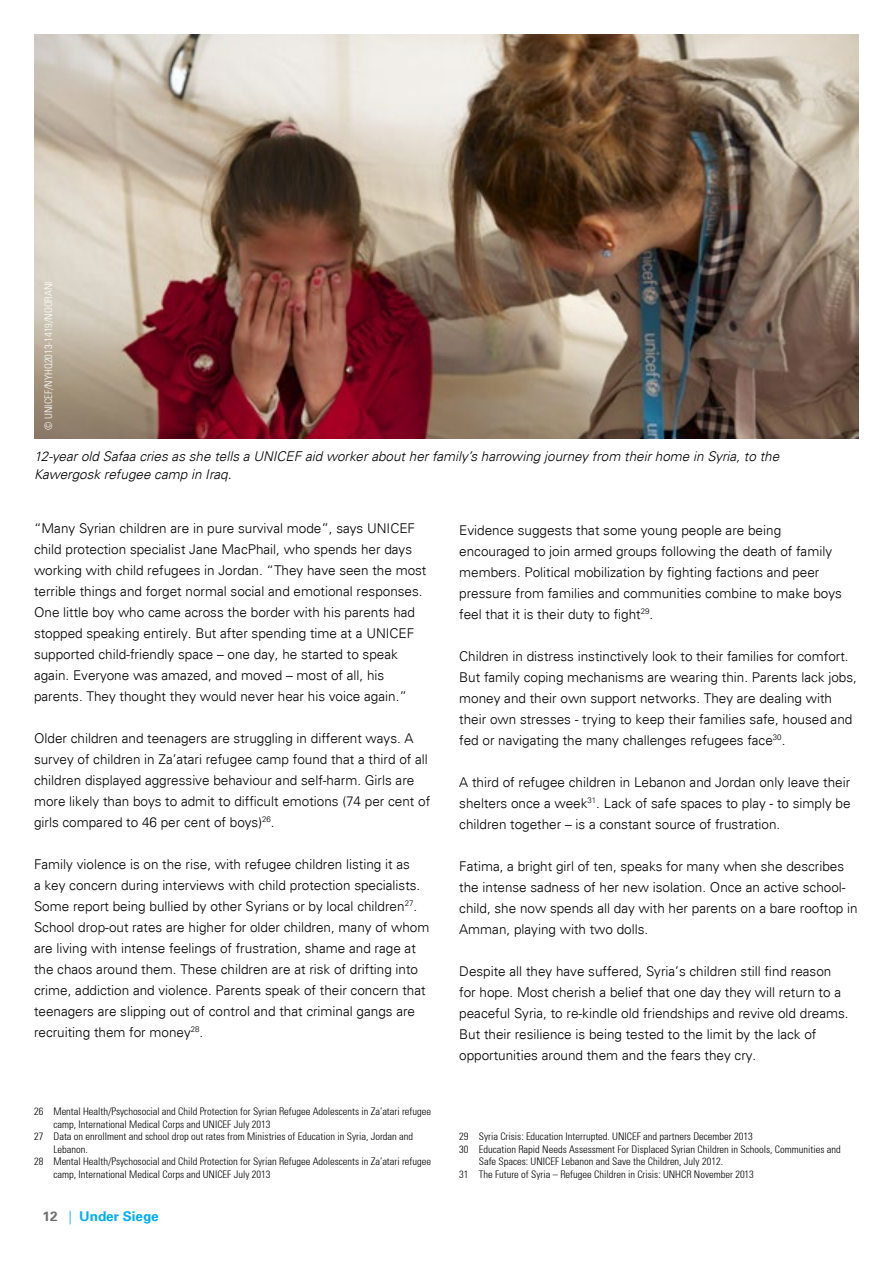
<style>
.page{position:relative;width:893px;height:1263px;background:#fff}
.page>*{position:absolute;margin:0;border:0;box-sizing:border-box;transform-origin:0 0}
.t1{font:300 13.5px/21px "Univers";color:#000}
.t2{font:italic 300 13.5px/18px "Univers 45";color:#000}
.t3{font:700 13.5px "Univers 65";color:#00aeef}
.t4{font:300 condensed 10.5px "Univers 47";color:#000}
.t5{font:300 condensed 10.5px "Univers 47";color:#fff}
.s1{color:#6d6e71}
.s2{font-family:"Univers";font-weight:300}
</style>
<div class="page">
<img style="left:34px;top:34px;width:825px;height:404px">
<p class="t5" style="left:42px;top:429px;width:148px;rotate:-90deg">© UNICEF/NYHQ2013-1419/Noorani</p>
<p class="t2" style="left:34px;top:447px;width:747px">12-year old Safaa cries as she tells a UNICEF aid worker about her family’s harrowing journey from their home in Syria, to the<br>Kawergosk refugee camp in Iraq.</p>
<p class="t1" style="left:34px;top:517px;width:394px">“Many Syrian children are in pure survival mode”, says UNICEF child protection specialist Jane MacPhail, who spends her days working with child refugees in Jordan. “They have seen the most terrible things and forget normal social and emotional responses.<br>One little boy who came across the border with his parents had stopped speaking entirely. But after spending time at a UNICEF supported child-friendly space – one day, he started to speak again. Everyone was amazed, and moved – most of all, his parents. They thought they would never hear his voice again.”</p>
<p class="t1" style="left:34px;top:728px;width:398px">Older children and teenagers are struggling in different ways. A survey of children in Za’atari refugee camp found that a third of all children displayed aggressive behaviour and self-harm. Girls are more likely than boys to admit to difficult emotions (74 per cent of girls compared to 46 per cent of boys)<sup>26</sup>.</p>
<p class="t1" style="left:34px;top:853px;width:397px">Family violence is on the rise, with refugee children listing it as<br>a key concern during interviews with child protection specialists.<br>Some report being bullied by other Syrians or by local children<sup>27</sup>.<br>School drop-out rates are higher for older children, many of whom are living with intense feelings of frustration, shame and rage at the chaos around them. These children are at risk of drifting into crime, addiction and violence. Parents speak of their concern that teenagers are slipping out of control and that criminal gangs are recruiting them for money<sup>28</sup>.</p>
<p class="t4" style="left:34px;top:1105px;width:399px">26 Mental Health/Psychosocial and Child Protection for Syrian Refugee Adolescents in Za’atari refugee</p>
<p class="t4" style="left:54px;top:1117px;width:218px">camp, International Medical Corps and UNICEF July 2013</p>
<p class="t4" style="left:34px;top:1130px;width:381px">27 Data on enrollment and school drop out rates from Ministries of Education in Syria, Jordan and</p>
<p class="t4" style="left:54px;top:1143px;width:36px">Lebanon.</p>
<p class="t4" style="left:34px;top:1155px;width:399px">28 Mental Health/Psychosocial and Child Protection for Syrian Refugee Adolescents in Za’atari refugee</p>
<p class="t4" style="left:54px;top:1168px;width:218px">camp, International Medical Corps and UNICEF July 2013</p>
<p class="t3" style="left:43px;top:1207px;width:118px"><span class="s1">12</span> <span class="s2">|</span> Under Siege</p>
<p class="t1" style="left:459px;top:520px;width:384px">Evidence suggests that some young people are being encouraged to join armed groups following the death of family members. Political mobilization by fighting factions and peer pressure from families and communities combine to make boys feel that it is their duty to fight<sup>29</sup>.</p>
<p class="t1" style="left:459px;top:646px;width:399px">Children in distress instinctively look to their families for comfort.<br>But family coping mechanisms are wearing thin. Parents lack jobs, money and their own support networks. They are dealing with their own stresses - trying to keep their families safe, housed and fed or navigating the many challenges refugees face<sup>30</sup>.</p>
<p class="t1" style="left:459px;top:772px;width:393px;text-align:justify">A third of refugee children in Lebanon and Jordan only leave their shelters once a week<sup>31</sup>. Lack of safe spaces to play - to simply be children together – is a constant source of frustration.</p>
<p class="t1" style="left:459px;top:856px;width:400px">Fatima, a bright girl of ten, speaks for many when she describes the intense sadness of her new isolation. Once an active school&shy;child, she now spends all day with her parents on a bare rooftop in Amman, playing with two dolls.</p>
<p class="t1" style="left:459px;top:961px;width:391px">Despite all they have suffered, Syria’s children still find reason for hope. Most cherish a belief that one day they will return to a peaceful Syria, to re-kindle old friendships and revive old dreams.<br>But their resilience is being tested to the limit by the lack of opportunities around them and the fears they cry.</p>
<p class="t4" style="left:459px;top:1130px;width:295px">29 Syria Crisis: Education Interrupted. UNICEF and partners December 2013</p>
<p class="t4" style="left:459px;top:1143px;width:383px">30 Education Rapid Needs Assessment For Displaced Syrian Children in Schools, Communities and</p>
<p class="t4" style="left:479px;top:1155px;width:246px">Safe Spaces: UNICEF Lebanon and Save the Children, July 2012.</p>
<p class="t4" style="left:459px;top:1168px;width:296px">31 The Future of Syria – Refugee Children in Crisis: UNHCR November 2013</p>
</div>
